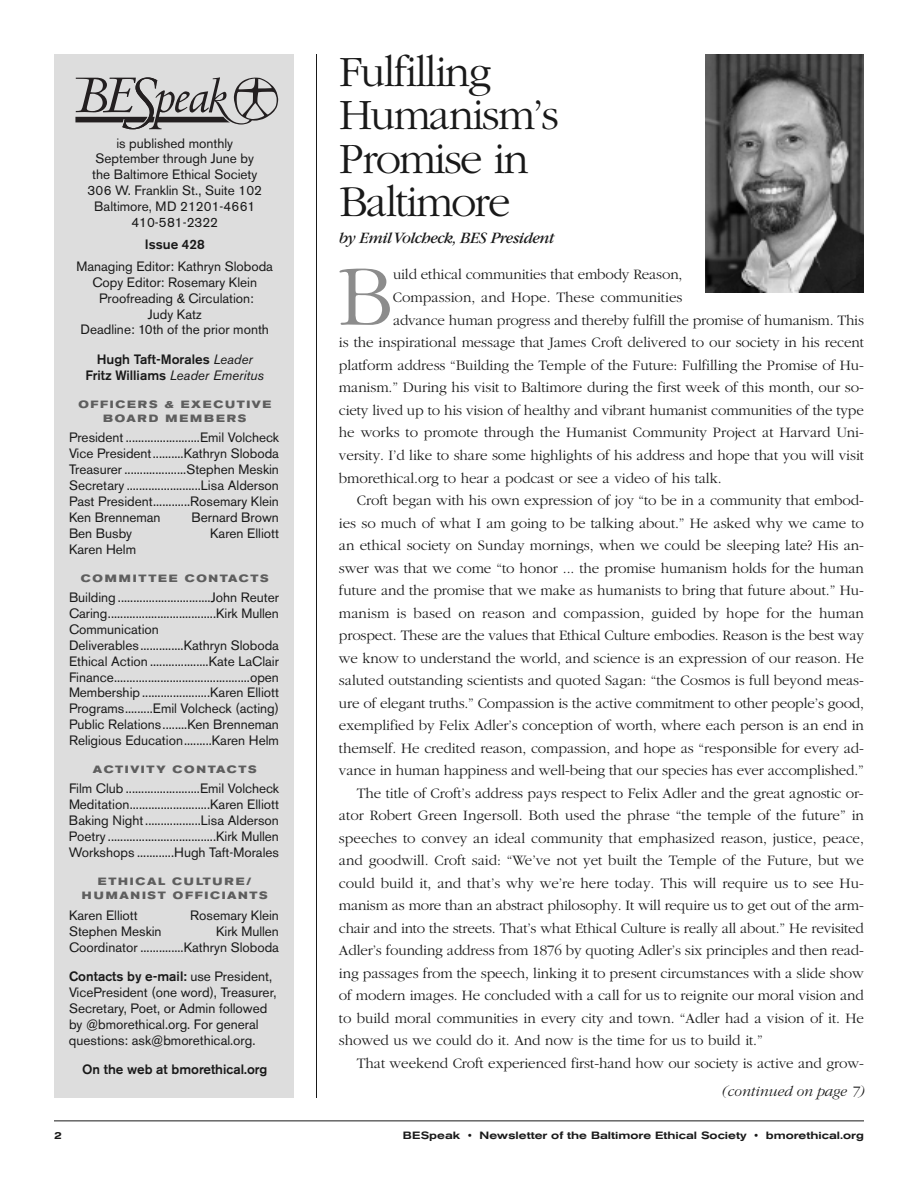
<style>
.page{position:relative;width:918px;height:1188px;background:#fff}
.page>*{position:absolute;margin:0;border:0;box-sizing:border-box;transform-origin:0 0}
.t1{font:300 87.6px "Garamond";color:#8c8c8c}
.t2{font:300 45px/43.5px "Garamond";letter-spacing:-.04em;color:#191919}
.t3{font:italic 16.5px "Garamond";letter-spacing:-.025em;color:#191919}
.t4{font:300 15px "Garamond";letter-spacing:-.005em;color:#191919}
.t5{font:italic 300 15px "Garamond";letter-spacing:-.005em;color:#191919}
.t6{font:13.5px/15.9px "Akzidenz Grotesk BE";color:#191919;text-align:center}
.t7{font:500 13.5px/15.9px "Akzidenz Grotesk BE";color:#191919;text-align:center}
.t8{font:700 expanded 10.5px/14.4px "Akzidenz Grotesk BE";letter-spacing:.17em;color:#5e5e5e;text-align:center}
.t9{font:500 expanded 10.5px "Akzidenz Grotesk BE";color:#191919}
.t10{font:700 expanded 10.5px "Akzidenz Grotesk BE";letter-spacing:.15em;color:#5e5e5e}
.s1{font-weight:400;font-style:italic}
.s2{font-weight:500}
</style>
<div class="page">
<hr style="left:316px;top:54px;width:1px;height:1044px;background:#191919">
<hr style="left:54px;top:1120px;width:810px;height:1px;background:#191919">
<img style="left:705px;top:54px;width:159px;height:238px">
<div style="left:54px;top:54px;width:240px;height:1044px;background:#ddd"></div>
<svg style="left:75px;top:77px;width:203px;height:52px"></svg>
<p class="t6" style="left:87px;top:136px;width:176px">is published monthly<br>September through June by the Baltimore Ethical Society<br>306 W. Franklin St., Suite 102<br>Baltimore, MD 21201-4661<br>410-581-2322</p>
<p class="t7" style="left:145px;top:237px;width:61px">Issue 428</p>
<p class="t6" style="left:76px;top:260px;width:198px">Managing Editor: Kathryn Sloboda<br>Copy Editor: Rosemary Klein<br>Proofreading &amp; Circulation:<br>Judy Katz<br>Deadline: 10th of the prior month</p>
<p class="t7" style="left:85px;top:352px;width:180px">Hugh Taft-Morales <span class="s1">Leader<br></span>Fritz Williams <span class="s1">Leader Emeritus</span></p>
<p class="t8" style="left:78px;top:398px;width:194px">OFFICERS &amp; EXECUTIVE<br>BOARD MEMBERS</p>
<p class="t6" style="left:69px;top:431px;width:212px;text-align:justify">President ........................Emil Volcheck Vice President..........Kathryn Sloboda Treasurer ....................Stephen Meskin Secretary ........................Lisa Alderson Past President............Rosemary Klein Ken Brenneman</p>
<p class="t6" style="left:192px;top:511px;width:89px">Bernard Brown</p>
<p class="t6" style="left:69px;top:527px;width:65px">Ben Busby</p>
<p class="t6" style="left:210px;top:527px;width:70px">Karen Elliott</p>
<p class="t6" style="left:69px;top:543px;width:69px">Karen Helm</p>
<p class="t8" style="left:81px;top:572px;width:189px">COMMITTEE CONTACTS</p>
<p class="t6" style="left:69px;top:591px;width:212px;text-align:left">Building ..............................John Reuter Caring...................................Kirk Mullen Communication Deliverables..............Kathryn Sloboda Ethical Action ...................Kate LaClair Finance............................................open Membership ......................Karen Elliott Programs.........Emil Volcheck (acting)<br>Public Relations........Ken Brenneman Religious Education.........Karen Helm</p>
<p class="t10" style="left:93px;top:766px;width:165px">ACTIVITY CONTACTS</p>
<p class="t6" style="left:69px;top:782px;width:212px;text-align:justify">Film Club ........................Emil Volcheck Meditation..........................Karen Elliott Baking Night..................Lisa Alderson Poetry ...................................Kirk Mullen Workshops ............Hugh Taft-Morales</p>
<p class="t8" style="left:82px;top:875px;width:187px">ETHICAL CULTURE/<br>HUMANIST OFFICIANTS</p>
<p class="t6" style="left:69px;top:909px;width:70px">Karen Elliott</p>
<p class="t6" style="left:190px;top:909px;width:90px">Rosemary Klein</p>
<p class="t6" style="left:69px;top:924px;width:94px">Stephen Meskin</p>
<p class="t6" style="left:69px;top:924px;width:212px;text-align:right">Kirk Mullen<br>Coordinator ..............Kathryn Sloboda</p>
<p class="t6" style="left:69px;top:970px;width:209px;text-align:left"><span class="s2">Contacts by e-mail:</span> use President, VicePresident (one word), Treasurer, Secretary, Poet, or Admin followed by @bmorethical.org. For general questions: ask@bmorethical.org.</p>
<p class="t7" style="left:82px;top:1062px;width:187px">On the web at bmorethical.org</p>
<h2 class="t2" style="left:339px;top:48px;width:222px">Fulfilling<br>Humanism’s<br>Promise in<br>Baltimore</h2>
<p class="t3" style="left:339px;top:233px;width:217px">by EmilVolcheck, BES President</p>
<h1 class="t1" style="left:337px;top:243px;width:58px">B</h1>
<p class="t4" style="left:393px;top:265px;width:291px">uild ethical communities that embody Reason,</p>
<p class="t4" style="left:393px;top:288px;width:291px">Compassion, and Hope. These communities</p>
<p class="t4" style="left:393px;top:311px;width:473px">advance human progress and thereby fulfill the promise of humanism. This</p>
<p class="t4" style="left:339px;top:333px;width:527px">is the inspirational message that James Croft delivered to our society in his recent</p>
<p class="t4" style="left:339px;top:356px;width:526px">platform address “Building the Temple of the Future: Fulfilling the Promise of Hu-</p>
<p class="t4" style="left:339px;top:378px;width:526px">manism.” During his visit to Baltimore during the first week of this month, our so-</p>
<p class="t4" style="left:339px;top:401px;width:526px">ciety lived up to his vision of healthy and vibrant humanist communities of the type</p>
<p class="t4" style="left:339px;top:424px;width:526px">he works to promote through the Humanist Community Project at Harvard Uni-</p>
<p class="t4" style="left:339px;top:446px;width:527px">versity. I’d like to share some highlights of his address and hope that you will visit</p>
<p class="t4" style="left:339px;top:469px;width:384px">bmorethical.org to hear a podcast or see a video of his talk.</p>
<p class="t4" style="left:357px;top:491px;width:508px">Croft began with his own expression of joy “to be in a community that embod-</p>
<p class="t4" style="left:339px;top:514px;width:527px">ies so much of what I am going to be talking about.” He asked why we came to</p>
<p class="t4" style="left:339px;top:536px;width:526px">an ethical society on Sunday mornings, when we could be sleeping late? His an-</p>
<p class="t4" style="left:339px;top:559px;width:527px">swer was that we come “to honor ... the promise humanism holds for the human</p>
<p class="t4" style="left:339px;top:581px;width:526px">future and the promise that we make as humanists to bring that future about.” Hu-</p>
<p class="t4" style="left:339px;top:604px;width:527px">manism is based on reason and compassion, guided by hope for the human</p>
<p class="t4" style="left:339px;top:626px;width:526px">prospect. These are the values that Ethical Culture embodies. Reason is the best way</p>
<p class="t4" style="left:339px;top:649px;width:526px">we know to understand the world, and science is an expression of our reason. He</p>
<p class="t4" style="left:339px;top:671px;width:526px">saluted outstanding scientists and quoted Sagan: “the Cosmos is full beyond meas-</p>
<p class="t4" style="left:339px;top:694px;width:527px">ure of elegant truths.” Compassion is the active commitment to other people’s good,</p>
<p class="t4" style="left:339px;top:716px;width:527px">exemplified by Felix Adler’s conception of worth, where each person is an end in</p>
<p class="t4" style="left:339px;top:739px;width:526px">themself. He credited reason, compassion, and hope as “responsible for every ad-</p>
<p class="t4" style="left:339px;top:761px;width:526px">vance in human happiness and well-being that our species has ever accomplished.”</p>
<p class="t4" style="left:357px;top:784px;width:508px">The title of Croft’s address pays respect to Felix Adler and the great agnostic or-</p>
<p class="t4" style="left:339px;top:806px;width:527px">ator Robert Green Ingersoll. Both used the phrase “the temple of the future” in</p>
<p class="t4" style="left:339px;top:829px;width:527px">speeches to convey an ideal community that emphasized reason, justice, peace,</p>
<p class="t4" style="left:339px;top:851px;width:526px">and goodwill. Croft said: “We’ve not yet built the Temple of the Future, but we</p>
<p class="t4" style="left:339px;top:874px;width:526px">could build it, and that’s why we’re here today. This will require us to see Hu-</p>
<p class="t4" style="left:339px;top:896px;width:526px">manism as more than an abstract philosophy. It will require us to get out of the arm-</p>
<p class="t4" style="left:339px;top:919px;width:527px">chair and into the streets. That’s what Ethical Culture is really all about.” He revisited</p>
<p class="t4" style="left:339px;top:941px;width:526px">Adler’s founding address from 1876 by quoting Adler’s six principles and then read-</p>
<p class="t4" style="left:339px;top:964px;width:527px">ing passages from the speech, linking it to present circumstances with a slide show</p>
<p class="t4" style="left:339px;top:986px;width:527px">of modern images. He concluded with a call for us to reignite our moral vision and</p>
<p class="t4" style="left:339px;top:1009px;width:527px">to build moral communities in every city and town. “Adler had a vision of it. He</p>
<p class="t4" style="left:339px;top:1031px;width:425px">showed us we could do it. And now is the time for us to build it.”</p>
<p class="t4" style="left:357px;top:1054px;width:508px">That weekend Croft experienced first-hand how our society is active and grow-</p>
<p class="t5" style="left:721px;top:1083px;width:144px">(continued on page 7)</p>
<p class="t9" style="left:54px;top:1131px;width:9px">2</p>
<p class="t9" style="left:403px;top:1131px;width:463px">BESpeak • Newsletter of the Baltimore Ethical Society • bmorethical.org</p>
</div>
